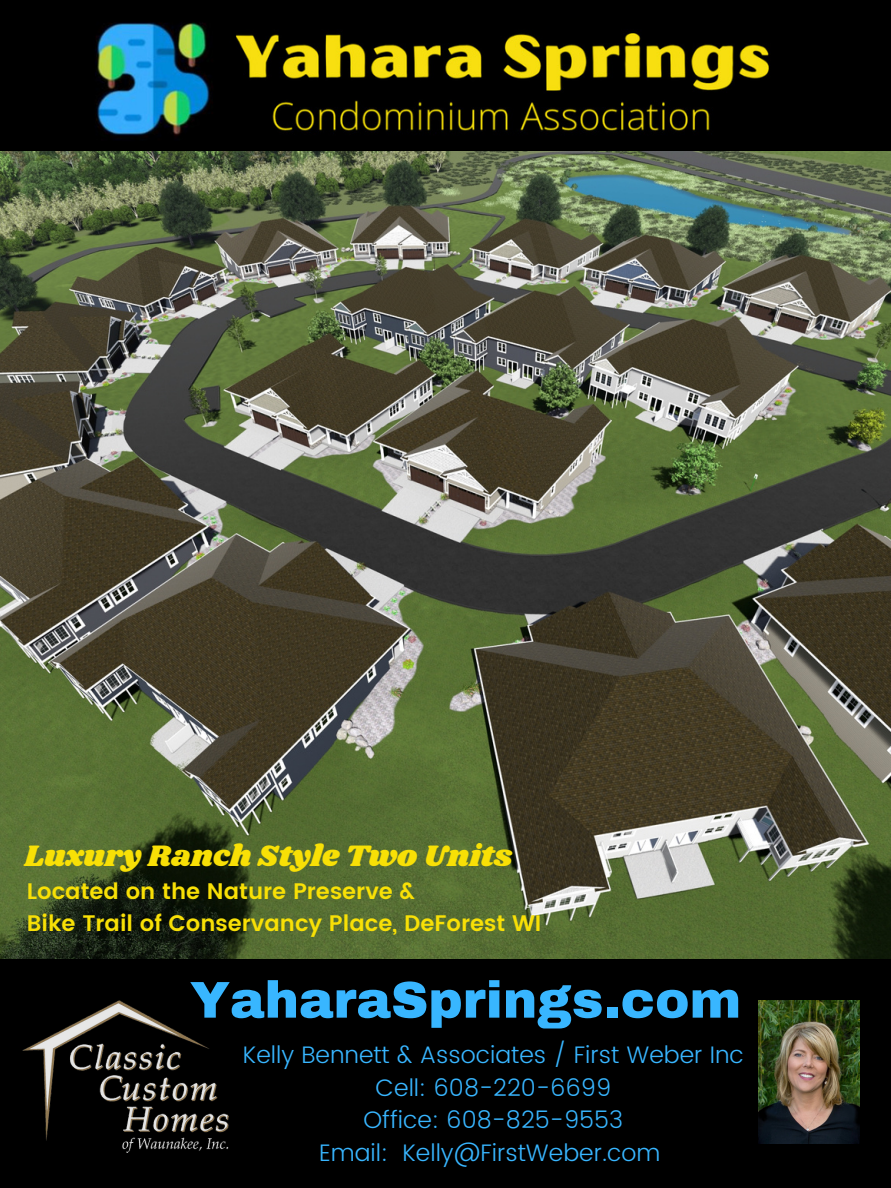
<style>
.page{position:relative;width:891px;height:1188px;background:#000}
.page>*{position:absolute;margin:0;border:0;box-sizing:border-box;transform-origin:0 0}
.t1{font:900 51.75px "Archivo";color:#38b6ff}
.t2{font:30.75px "Shrikhand";color:#f8e006}
.t3{font:300 23.85px "Poppins";color:#38b6ff}
.t4{font:600 22.5px "Poppins";color:#f8e006}
</style>
<div class="page">
<img style="left:758px;top:1001px;width:102px;height:143px">
<img style="left:22px;top:1001px;width:206px;height:152px">
<img style="left:95px;top:22px;width:674px;height:115px">
<img style="left:0;top:151px;width:891px;height:807px">
<p class="t2" style="left:24px;top:835px;width:489px">Luxury Ranch Style Two Units</p>
<p class="t4" style="left:27px;top:878px;width:390px">Located on the Nature Preserve &amp;</p>
<p class="t4" style="left:27px;top:910px;width:516px">Bike Trail of Conservancy Place, DeForest WI</p>
<p class="t1" style="left:190px;top:972px;width:553px">YaharaSprings.com</p>
<p class="t3" style="left:243px;top:1041px;width:503px">Kelly Bennett &amp; Associates / First Weber Inc</p>
<p class="t3" style="left:376px;top:1073px;width:237px">Cell: 608-220-6699</p>
<p class="t3" style="left:364px;top:1106px;width:261px">Office: 608-825-9553</p>
<p class="t3" style="left:319px;top:1139px;width:343px">Email: Kelly@FirstWeber.com</p>
</div>
